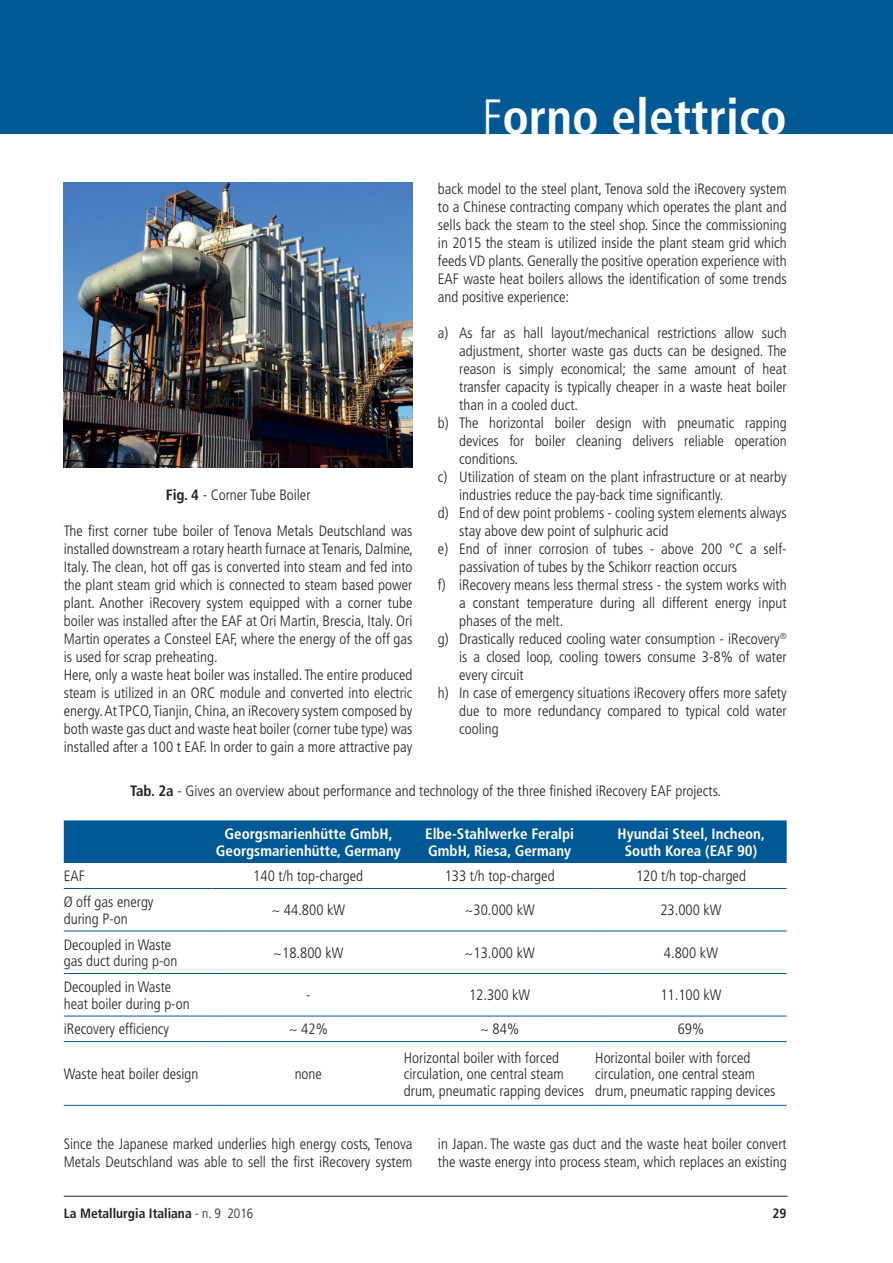
<style>
.page{position:relative;width:893px;height:1263px;background:#fff}
.page>*{position:absolute;margin:0;border:0;box-sizing:border-box;transform-origin:0 0}
.t1{font:700 condensed 49.5px "Frutiger LT Std";color:#fff}
.t2{font:300 condensed 15px/18px "Frutiger LT Std";color:#231f20}
.t3{font:700 condensed 15px/16.5px "Frutiger LT Std";color:#fff}
.t4{font:700 condensed 13.5px "Frutiger LT Std";color:#231f20}
.s1{font-weight:700}
.s2{font-weight:300}
</style>
<div class="page">
<hr style="left:64px;top:1196px;width:723px;height:1px;background:#231f20">
<div style="left:0;top:0;width:893px;height:134px;background:#005895"></div>
<img style="left:64px;top:183px;width:348px;height:285px">
<div style="left:64px;top:820px;width:723px;height:43px;background:#005895"></div>
<hr style="left:64px;top:888px;width:149px;height:1px;background:#005895">
<hr style="left:213px;top:888px;width:191px;height:1px;background:#005895">
<hr style="left:404px;top:888px;width:191px;height:1px;background:#005895">
<hr style="left:595px;top:888px;width:192px;height:1px;background:#005895">
<hr style="left:64px;top:931px;width:149px;height:1px;background:#005895">
<hr style="left:213px;top:931px;width:191px;height:1px;background:#005895">
<hr style="left:404px;top:931px;width:191px;height:1px;background:#005895">
<hr style="left:595px;top:931px;width:192px;height:1px;background:#005895">
<hr style="left:64px;top:973px;width:149px;height:1px;background:#005895">
<hr style="left:213px;top:973px;width:191px;height:1px;background:#005895">
<hr style="left:404px;top:973px;width:191px;height:1px;background:#005895">
<hr style="left:595px;top:973px;width:192px;height:1px;background:#005895">
<hr style="left:64px;top:1016px;width:149px;height:1px;background:#005895">
<hr style="left:213px;top:1016px;width:191px;height:1px;background:#005895">
<hr style="left:404px;top:1016px;width:191px;height:1px;background:#005895">
<hr style="left:595px;top:1016px;width:192px;height:1px;background:#005895">
<hr style="left:64px;top:1041px;width:149px;height:1px;background:#005895">
<hr style="left:213px;top:1041px;width:191px;height:1px;background:#005895">
<hr style="left:404px;top:1041px;width:191px;height:1px;background:#005895">
<hr style="left:595px;top:1041px;width:192px;height:1px;background:#005895">
<hr style="left:64px;top:1105px;width:149px;height:1px;background:#005895">
<hr style="left:213px;top:1105px;width:191px;height:1px;background:#005895">
<hr style="left:404px;top:1105px;width:191px;height:1px;background:#005895">
<hr style="left:595px;top:1105px;width:192px;height:1px;background:#005895">
<p class="t2" style="left:166px;top:486px;width:146px"><span class="s1">Fig. 4</span> - Corner Tube Boiler</p>
<p class="t2" style="left:64px;top:522px;width:351px">The first corner tube boiler of Tenova Metals Deutschland was installed downstream a rotary hearth furnace at Tenaris, Dalmine, Italy. The clean, hot off gas is converted into steam and fed into the plant steam grid which is connected to steam based power plant. Another iRecovery system equipped with a corner tube boiler was installed after the EAF at Ori Martin, Brescia, Italy. Ori Martin operates a Consteel EAF, where the energy of the off gas is used for scrap preheating.<br>Here, only a waste heat boiler was installed. The entire produced steam is utilized in an ORC module and converted into electric energy. At TPCO, Tianjin, China, an iRecovery system composed by both waste gas duct and waste heat boiler (corner tube type) was installed after a 100 t EAF. In order to gain a more attractive pay</p>
<h1 class="t1" style="left:482px;top:87px;width:306px"><span class="s2">F</span>orno elettrico</h1>
<p class="t2" style="left:438px;top:180px;width:350px;text-align:justify">back model to the steel plant, Tenova sold the iRecovery system to a Chinese contracting company which operates the plant and sells back the steam to the steel shop. Since the commissioning in 2015 the steam is utilized inside the plant steam grid which feeds VD plants. Generally the positive operation experience with EAF waste heat boilers allows the identification of some trends and positive experience:</p>
<p class="t2" style="left:438px;top:324px;width:350px">a) As far as hall layout/mechanical restrictions allow such</p>
<p class="t2" style="left:459px;top:342px;width:329px">adjustment, shorter waste gas ducts can be designed. The</p>
<p class="t2" style="left:459px;top:360px;width:329px">reason is simply economical; the same amount of heat</p>
<p class="t2" style="left:459px;top:378px;width:329px">transfer capacity is typically cheaper in a waste heat boiler</p>
<p class="t2" style="left:459px;top:396px;width:120px">than in a cooled duct.</p>
<p class="t2" style="left:438px;top:414px;width:350px">b) The horizontal boiler design with pneumatic rapping</p>
<p class="t2" style="left:459px;top:432px;width:329px">devices for boiler cleaning delivers reliable operation</p>
<p class="t2" style="left:459px;top:450px;width:60px">conditions.</p>
<p class="t2" style="left:438px;top:468px;width:350px">c) Utilization of steam on the plant infrastructure or at nearby</p>
<p class="t2" style="left:459px;top:486px;width:266px">industries reduce the pay-back time significantly.</p>
<p class="t2" style="left:438px;top:504px;width:350px">d) End of dew point problems - cooling system elements always</p>
<p class="t2" style="left:459px;top:522px;width:211px">stay above dew point of sulphuric acid</p>
<p class="t2" style="left:438px;top:540px;width:350px">e) End of inner corrosion of tubes - above 200 °C a self-</p>
<p class="t2" style="left:459px;top:558px;width:279px">passivation of tubes by the Schikorr reaction occurs</p>
<p class="t2" style="left:438px;top:576px;width:350px">f) iRecovery means less thermal stress - the system works with</p>
<p class="t2" style="left:459px;top:594px;width:329px">a constant temperature during all different energy input</p>
<p class="t2" style="left:459px;top:612px;width:106px">phases of the melt.</p>
<p class="t2" style="left:438px;top:630px;width:350px">g) Drastically reduced cooling water consumption - iRecovery<sup>®</sup></p>
<p class="t2" style="left:459px;top:648px;width:329px">is a closed loop, cooling towers consume 3-8% of water</p>
<p class="t2" style="left:459px;top:666px;width:66px">every circuit</p>
<p class="t2" style="left:438px;top:684px;width:350px">h) In case of emergency situations iRecovery offers more safety</p>
<p class="t2" style="left:459px;top:702px;width:329px">due to more redundancy compared to typical cold water</p>
<p class="t2" style="left:459px;top:720px;width:41px">cooling</p>
<p class="t2" style="left:130px;top:782px;width:592px"><span class="s1">Tab. 2a</span> - Gives an overview about performance and technology of the three finished iRecovery EAF projects.</p>
<p class="t3" style="left:216px;top:826px;width:186px;text-align:center">Georgsmarienhütte GmbH,<br>Georgsmarienhütte, Germany</p>
<p class="t3" style="left:425px;top:826px;width:150px">Elbe-Stahlwerke Feralpi<br>GmbH, Riesa, Germany</p>
<p class="t3" style="left:625px;top:826px;width:142px;text-indent:-7px">Hyundai Steel, Incheon,<br>South Korea (EAF</p>
<p class="t3" style="left:737px;top:842px;width:22px">90)</p>
<p class="t2" style="left:64px;top:867px;width:23px">EAF</p>
<p class="t2" style="left:253px;top:867px;width:111px">140 t/h top-charged</p>
<p class="t2" style="left:445px;top:867px;width:111px">133 t/h top-charged</p>
<p class="t2" style="left:636px;top:867px;width:111px">120 t/h top-charged</p>
<p class="t2" style="left:64px;top:894px;width:91px;line-height:16.5px">Ø off gas energy during P-on</p>
<p class="t2" style="left:271px;top:901px;width:75px">~ 44.800 kW</p>
<p class="t2" style="left:464px;top:901px;width:72px">~30.000 kW</p>
<p class="t2" style="left:660px;top:901px;width:63px">23.000 kW</p>
<p class="t2" style="left:64px;top:936px;width:115px;line-height:16.5px">Decoupled in Waste gas duct during p-on</p>
<p class="t2" style="left:273px;top:944px;width:72px">~18.800 kW</p>
<p class="t2" style="left:464px;top:944px;width:72px">~13.000 kW</p>
<p class="t2" style="left:664px;top:944px;width:56px">4.800 kW</p>
<p class="t2" style="left:64px;top:979px;width:127px;line-height:16.5px">Decoupled in Waste heat boiler during p-on</p>
<p class="t2" style="left:306px;top:986px;width:6px">-</p>
<p class="t2" style="left:469px;top:986px;width:63px">12.300 kW</p>
<p class="t2" style="left:660px;top:986px;width:63px">11.100 kW</p>
<p class="t2" style="left:64px;top:1020px;width:107px">iRecovery efficiency</p>
<p class="t2" style="left:289px;top:1020px;width:41px">~ 42%</p>
<p class="t2" style="left:480px;top:1020px;width:41px">~ 84%</p>
<p class="t2" style="left:678px;top:1020px;width:28px">69%</p>
<p class="t2" style="left:64px;top:1065px;width:136px">Waste heat boiler design</p>
<p class="t2" style="left:295px;top:1065px;width:29px">none</p>
<p class="t2" style="left:404px;top:1049px;width:182px;line-height:16.5px">Horizontal boiler with forced circulation, one central steam drum, pneumatic rapping devices</p>
<p class="t2" style="left:595px;top:1049px;width:182px;line-height:16.5px">Horizontal boiler with forced circulation, one central steam drum, pneumatic rapping devices</p>
<p class="t2" style="left:64px;top:1135px;width:350px">Since the Japanese marked underlies high energy costs, Tenova<br>Metals Deutschland was able to sell the first iRecovery system</p>
<p class="t2" style="left:438px;top:1135px;width:350px">in Japan. The waste gas duct and the waste heat boiler convert the waste energy into process steam, which replaces an existing</p>
<p class="t4" style="left:64px;top:1205px;width:191px">La Metallurgia Italiana <span class="s2">- n. 9 2016</span></p>
<p class="t4" style="left:773px;top:1205px;width:16px">29</p>
</div>
